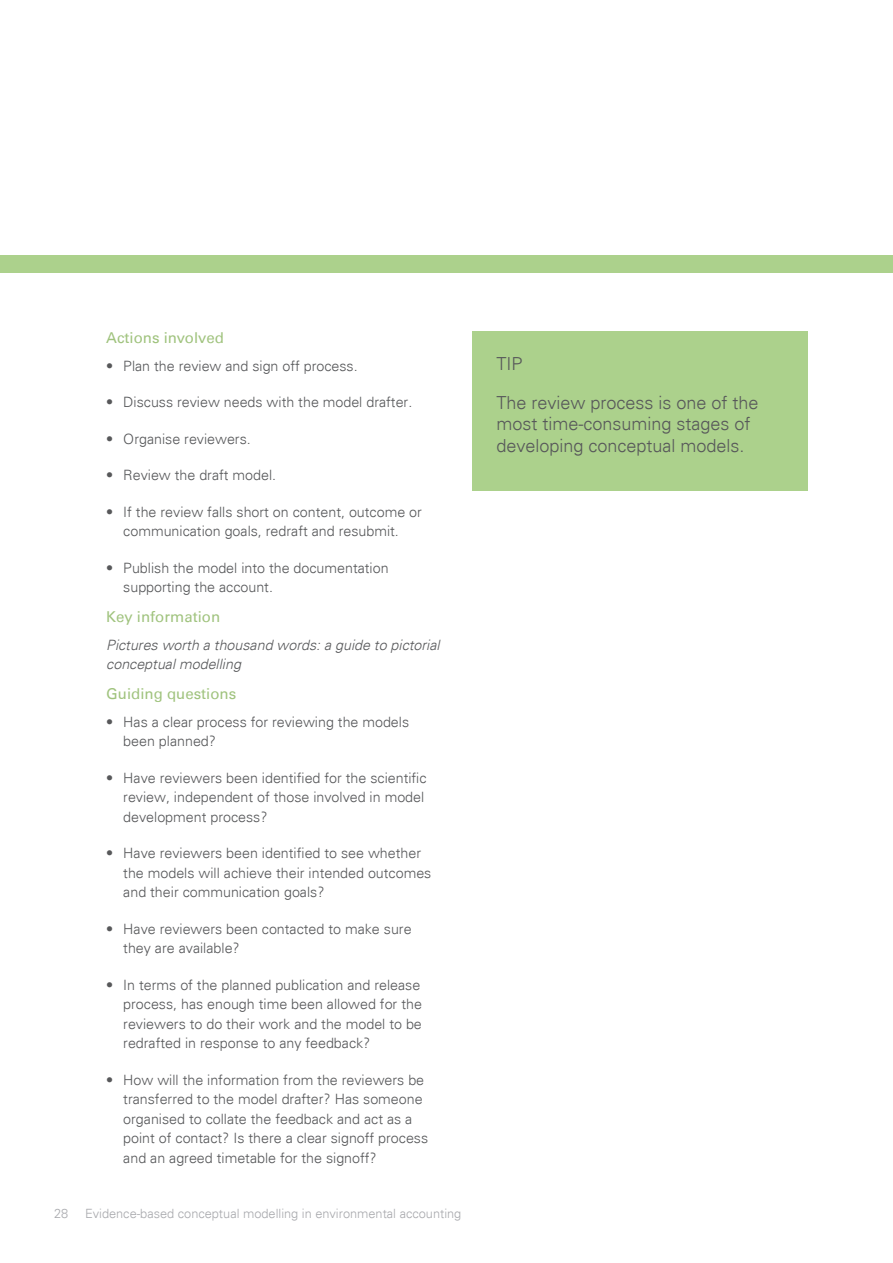
<style>
.page{position:relative;width:893px;height:1263px;background:#fff}
.page>*{position:absolute;margin:0;border:0;box-sizing:border-box;transform-origin:0 0}
.Paragraph_Text{font:300 18px/21.6px "Univers";color:#57585a}
.Paragraph_Header{font:15px "Univers LT";color:#a0c37e}
.t1{font:300 14.25px/19.5px "Univers";color:#57585a}
.Paragraph_Text-2{font:italic 300 14.25px/19.5px "Univers";color:#57585a}
.t2{font:300 12.75px "Univers";color:#a8a9ad}
</style>
<div class="page">
<div style="left:0;top:255px;width:893px;height:17px;background:#acd18c"></div>
<div style="left:472px;top:332px;width:336px;height:159px;background:#acd18c"></div>
<p class="Paragraph_Header" style="left:106px;top:328px;width:119px">Actions involved</p>
<p class="t1" style="left:106px;top:356px;width:253px">• Plan the review and sign off process.</p>
<p class="t1" style="left:106px;top:392px;width:308px">• Discuss review needs with the model drafter.</p>
<p class="t1" style="left:106px;top:429px;width:146px">• Organise reviewers.</p>
<p class="t1" style="left:106px;top:465px;width:171px">• Review the draft model.</p>
<p class="t1" style="left:106px;top:502px;width:317px;text-align:center">• If the review falls short on content, outcome or communication goals, redraft and resubmit.</p>
<p class="t1" style="left:123px;top:558px;width:267px;text-indent:-17px">• Publish the model into the documentation supporting the account.</p>
<p class="Paragraph_Header" style="left:106px;top:607px;width:115px">Key information</p>
<p class="Paragraph_Text-2" style="left:106px;top:635px;width:335px">Pictures worth a thousand words: a guide to pictorial conceptual modelling</p>
<p class="Paragraph_Header" style="left:106px;top:684px;width:132px">Guiding questions</p>
<p class="t1" style="left:123px;top:712px;width:287px;text-indent:-17px">• Has a clear process for reviewing the models been planned?</p>
<p class="t1" style="left:123px;top:768px;width:305px;text-indent:-17px">• Have reviewers been identified for the scientific review, independent of those involved in model development process?</p>
<p class="t1" style="left:123px;top:843px;width:310px;text-indent:-17px">• Have reviewers been identified to see whether the models will achieve their intended outcomes and their communication goals?</p>
<p class="t1" style="left:123px;top:919px;width:290px;text-indent:-17px">• Have reviewers been contacted to make sure they are available?</p>
<p class="t1" style="left:123px;top:975px;width:300px;text-align:justify;text-indent:-17px">• In terms of the planned publication and release process, has enough time been allowed for the reviewers to do their work and the model to be redrafted in response to any feedback?</p>
<p class="t1" style="left:123px;top:1070px;width:306px;text-indent:-17px">• How will the information from the reviewers be transferred to the model drafter? Has someone organised to collate the feedback and act as a point of contact? Is there a clear signoff process and an agreed timetable for the signoff?</p>
<p class="t2" style="left:54px;top:1206px;width:16px">28</p>
<p class="t2" style="left:85px;top:1206px;width:378px">Evidence-based conceptual modelling in environmental accounting</p>
<p class="Paragraph_Text" style="left:496px;top:353px;width:28px">TIP</p>
<p class="Paragraph_Text" style="left:496px;top:392px;width:264px">The review process is one of the most time-consuming stages of developing conceptual models.</p>
</div>
